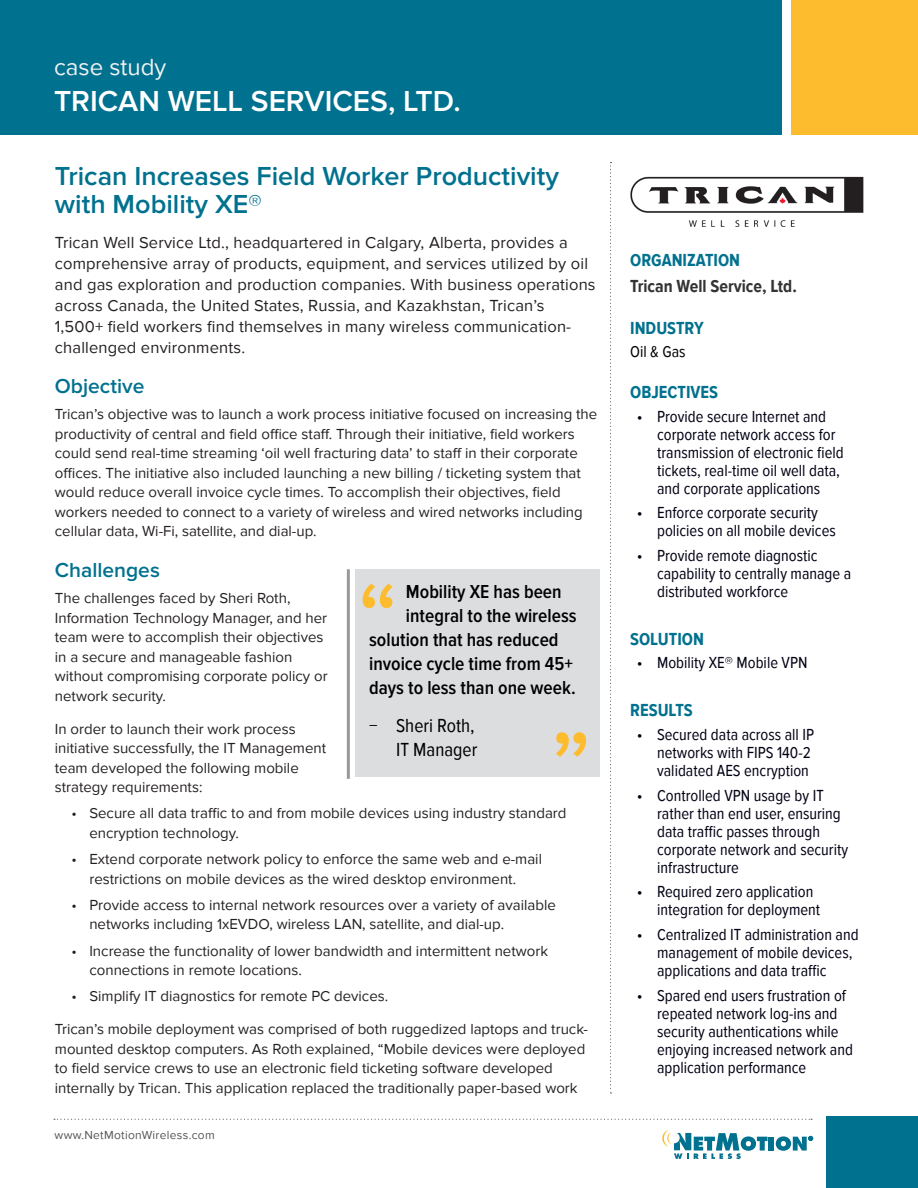
<style>
.page{position:relative;width:918px;height:1188px;background:#fff}
.page>*{position:absolute;margin:0;border:0;box-sizing:border-box;transform-origin:0 0}
.t1{font:108px "Proxima Nova";color:#fdbb2e}
.Doc_Title_-_Master_P{font:600 30px "Proxima Nova";color:#fff}
.Heading_1{font:600 27px/28.5px "Proxima Nova";color:#00718e}
.Doc_ID_-_Master_Page{font:24px "Proxima Nova";color:#f0f1f2}
.Heading_2{font:600 21px "Proxima Nova";color:#00718e}
.Pullout_Quote{font:600 19.5px "Proxima Nova Cond";color:#000}
.t2{font:19.5px/24px "Proxima Nova Cond";color:#000;text-align:right}
.Sidebar_Heading_1{font:700 18px "Proxima Nova Cond";color:#00718e}
.Sidebar_Company_Name{font:700 18px "Proxima Nova Cond";color:#333}
.t3{font:16.5px/18px "Proxima Nova Cond";color:#000014}
.Intro_Paragraph{font:16.5px/21px "Proxima Nova";letter-spacing:.01em;color:#231f20}
.Sidebar_Body_Copy{font:16.5px "Proxima Nova Cond";color:#000}
.Body_Text{font:15px/19.5px "Proxima Nova";color:#231f20}
.t4{font:12px "Proxima Nova";letter-spacing:.025em;color:#535355}
.s1{font-weight:400}
.s2{font-family:"Proxima Nova"}
</style>
<div class="page">
<div style="left:0;top:0;width:781px;height:135px;background:#00718e"></div>
<div style="left:792px;top:0;width:126px;height:135px;background:#fdbb2e"></div>
<svg style="left:54px;top:1119px;width:758px;height:1px"></svg>
<div style="left:826px;top:1117px;width:92px;height:71px;background:#00718e"></div>
<div style="left:769px;top:1137px;width:5px;height:14px;background:#00718e"></div>
<svg style="left:662px;top:1130px;width:106px;height:29px"></svg>
<svg style="left:776px;top:1136px;width:37px;height:15px"></svg>
<svg style="left:610px;top:162px;width:2px;height:932px"></svg>
<img style="left:630px;top:176px;width:234px;height:51px">
<hr style="left:347px;top:569px;width:3px;height:210px;background:#989999">
<div style="left:356px;top:569px;width:244px;height:208px;background:#dcdddf"></div>
<p class="Doc_ID_-_Master_Page" style="left:54px;top:54px;width:114px">case study</p>
<p class="Doc_Title_-_Master_P" style="left:54px;top:84px;width:408px">TRICAN WELL SERVICES, LTD.</p>
<p class="Heading_1" style="left:55px;top:162px;width:506px">Trican Increases Field Worker Productivity with Mobility XE<span class="s1">®</span></p>
<p class="Intro_Paragraph" style="left:55px;top:232px;width:542px">Trican Well Service Ltd., headquartered in Calgary, Alberta, provides a comprehensive array of products, equipment, and services utilized by oil and gas exploration and production companies. With business operations across Canada, the United States, Russia, and Kazakhstan, Trican’s 1,500+ field workers find themselves in many wireless communication&shy;challenged environments.</p>
<p class="Heading_2" style="left:55px;top:374px;width:91px">Objective</p>
<p class="Body_Text" style="left:55px;top:405px;width:544px">Trican’s objective was to launch a work process initiative focused on increasing the productivity of central and field office staff. Through their initiative, field workers could send real-time streaming ‘oil well fracturing data’ to staff in their corporate offices. The initiative also included launching a new billing / ticketing system that would reduce overall invoice cycle times. To accomplish their objectives, field workers needed to connect to a variety of wireless and wired networks including cellular data, Wi-Fi, satellite, and dial-up.</p>
<p class="Heading_2" style="left:55px;top:558px;width:107px">Challenges</p>
<p class="Body_Text" style="left:55px;top:589px;width:274px">The challenges faced by Sheri Roth, Information Technology Manager, and her team were to accomplish their objectives in a secure and manageable fashion without compromising corporate policy or network security.</p>
<p class="Body_Text" style="left:55px;top:719px;width:273px">In order to launch their work process initiative successfully, the IT Management team developed the following mobile strategy requirements:</p>
<p class="Body_Text" style="left:89px;top:804px;width:479px;text-indent:-18px">• Secure all data traffic to and from mobile devices using industry standard encryption technology.</p>
<p class="Body_Text" style="left:71px;top:850px;width:472px;text-align:center">• Extend corporate network policy to enforce the same web and e-mail restrictions on mobile devices as the wired desktop environment.</p>
<p class="Body_Text" style="left:89px;top:895px;width:468px;text-indent:-18px">• Provide access to internal network resources over a variety of available networks including 1xEVDO, wireless LAN, satellite, and dial-up.</p>
<p class="Body_Text" style="left:89px;top:941px;width:460px;text-indent:-18px">• Increase the functionality of lower bandwidth and intermittent network connections in remote locations.</p>
<p class="Body_Text" style="left:71px;top:987px;width:318px">• Simplify IT diagnostics for remote PC devices.</p>
<p class="Body_Text" style="left:55px;top:1020px;width:535px">Trican’s mobile deployment was comprised of both ruggedized laptops and truck&shy;mounted desktop computers. As Roth explained, “Mobile devices were deployed to field service crews to use an electronic field ticketing software developed internally by Trican. This application replaced the traditionally paper-based work</p>
<h1 class="t1" style="left:357px;top:559px;width:44px">“</h1>
<p class="Pullout_Quote" style="left:406px;top:581px;width:157px">Mobility XE has been</p>
<p class="Pullout_Quote" style="left:406px;top:605px;width:172px">integral to the wireless</p>
<p class="Pullout_Quote" style="left:369px;top:629px;width:191px">solution that has reduced</p>
<p class="Pullout_Quote" style="left:369px;top:653px;width:206px">invoice cycle time from 45+</p>
<p class="Pullout_Quote" style="left:369px;top:677px;width:208px">days to less than one week.</p>
<p class="t2" style="left:369px;top:714px;width:110px">− Sheri Roth,<br>IT Manager</p>
<h1 class="t1" style="left:550px;top:707px;width:44px">”</h1>
<p class="t4" style="left:55px;top:1128px;width:162px">www.NetMotionWireless.com</p>
<p class="Sidebar_Heading_1" style="left:630px;top:250px;width:112px">ORGANIZATION</p>
<p class="Sidebar_Company_Name" style="left:630px;top:276px;width:168px">Trican Well Service, Ltd.</p>
<p class="Sidebar_Heading_1" style="left:630px;top:318px;width:75px">INDUSTRY</p>
<p class="Sidebar_Body_Copy" style="left:630px;top:342px;width:57px">Oil &amp; Gas</p>
<p class="Sidebar_Heading_1" style="left:630px;top:382px;width:90px">OBJECTIVES</p>
<p class="t3" style="left:657px;top:407px;width:188px;text-indent:-20px">• Provide secure Internet and corporate network access for transmission of electronic field tickets, real-time oil well data, and corporate applications</p>
<p class="t3" style="left:657px;top:504px;width:180px;text-indent:-20px">• Enforce corporate security policies on all mobile devices</p>
<p class="t3" style="left:657px;top:547px;width:196px;text-indent:-20px">• Provide remote diagnostic capability to centrally manage a distributed workforce</p>
<p class="Sidebar_Heading_1" style="left:630px;top:629px;width:75px">SOLUTION</p>
<p class="t3" style="left:637px;top:654px;width:172px">• Mobility XE<span class="s2">®</span> Mobile VPN</p>
<p class="Sidebar_Heading_1" style="left:630px;top:700px;width:64px">RESULTS</p>
<p class="t3" style="left:657px;top:726px;width:159px;text-indent:-20px">• Secured data across all IP networks with FIPS 140-2 validated AES encryption</p>
<p class="t3" style="left:657px;top:787px;width:192px;text-indent:-20px">• Controlled VPN usage by IT rather than end user, ensuring data traffic passes through corporate network and security infrastructure</p>
<p class="t3" style="left:657px;top:883px;width:165px;text-indent:-20px">• Required zero application integration for deployment</p>
<p class="t3" style="left:657px;top:926px;width:203px;text-indent:-20px">• Centralized IT administration and management of mobile devices, applications and data traffic</p>
<p class="t3" style="left:657px;top:987px;width:197px;text-indent:-20px">• Spared end users frustration of repeated network log-ins and security authentications while enjoying increased network and application performance</p>
</div>
